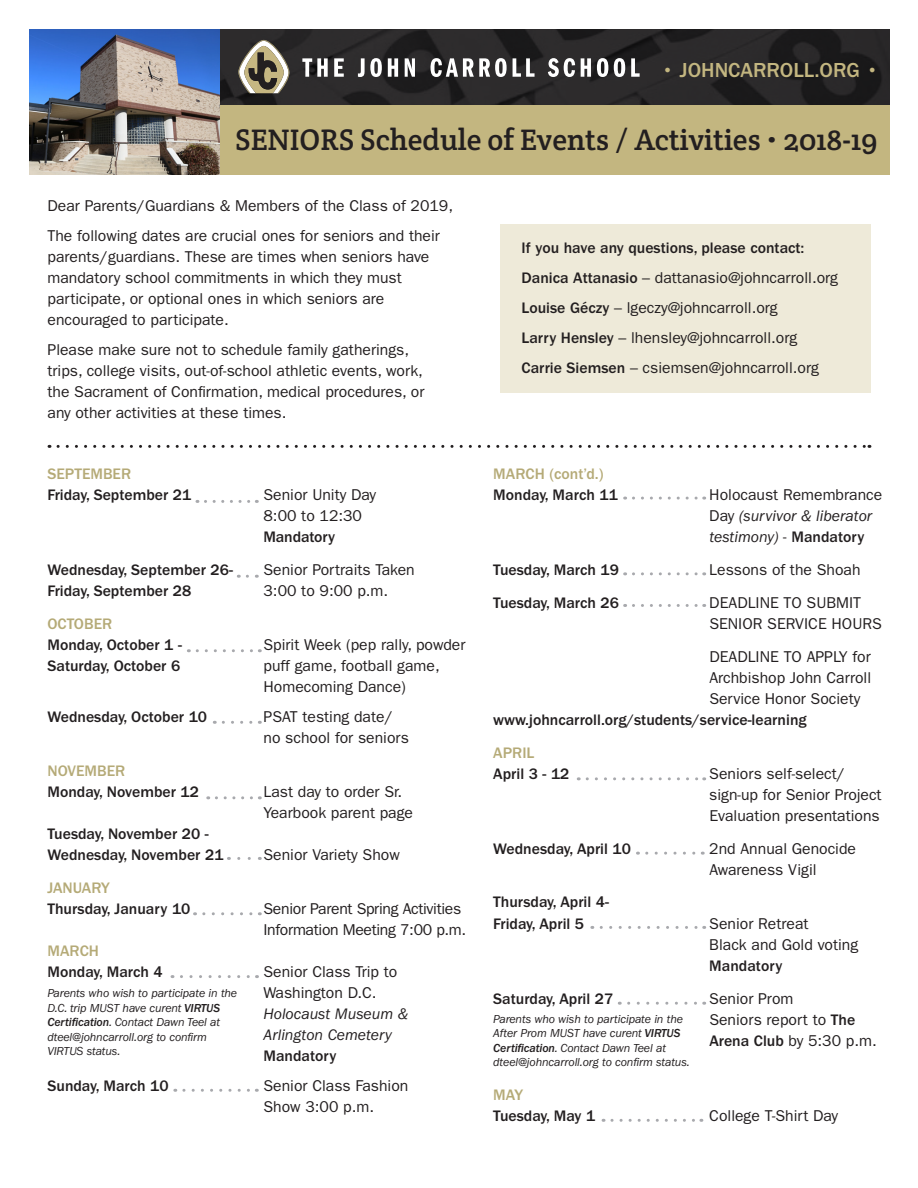
<style>
.page{position:relative;width:918px;height:1188px;background:#fff}
.page>*{position:absolute;margin:0;border:0;box-sizing:border-box;transform-origin:0 0}
.t1{font:30px "Crete Round";color:#231f20}
.t2{font:500 21px "ITC Franklin Gothic Std";color:#c3b680}
.t3{font:15.75px/21px "ITC Franklin Gothic Std";color:#231f20}
.t4{font:500 15.75px "ITC Franklin Gothic Std";color:#231f20}
.t5{font:italic 15.75px/21px "ITC Franklin Gothic Std";color:#231f20}
.t6{font:500 15.75px "ITC Franklin Gothic Std";color:#b5aa77}
.t7{font:15.75px/21px "ITC Franklin Gothic Std";letter-spacing:-.02em;color:#231f20}
.t8{font:italic 12px/14.4px "ITC Franklin Gothic Std";letter-spacing:-.01em;color:#231f20}
.s1{font-family:"ITC Franklin Gothic Std Med It";font-style:normal}
.s2{font-weight:500}
.s3{font-style:normal}
.s4{font-weight:500;font-style:normal}
</style>
<div class="page">
<div style="left:500px;top:224px;width:370px;height:168px;background:#eeead9"></div>
<img style="left:219px;top:29px;width:671px;height:76px">
<svg style="left:302px;top:58px;width:26px;height:19px"></svg>
<svg style="left:334px;top:58px;width:10px;height:19px"></svg>
<svg style="left:358px;top:58px;width:24px;height:19px"></svg>
<svg style="left:388px;top:58px;width:10px;height:19px"></svg>
<svg style="left:405px;top:58px;width:10px;height:19px"></svg>
<svg style="left:431px;top:58px;width:76px;height:19px"></svg>
<svg style="left:513px;top:58px;width:22px;height:19px"></svg>
<svg style="left:548px;top:58px;width:27px;height:19px"></svg>
<svg style="left:581px;top:58px;width:10px;height:19px"></svg>
<svg style="left:597px;top:58px;width:11px;height:19px"></svg>
<svg style="left:614px;top:58px;width:11px;height:19px"></svg>
<svg style="left:631px;top:58px;width:9px;height:19px"></svg>
<svg style="left:238px;top:40px;width:52px;height:53px"></svg>
<div style="left:29px;top:105px;width:861px;height:70px;background:#c3b680"></div>
<img style="left:29px;top:29px;width:190px;height:146px">
<svg style="left:58px;top:445px;width:812px;height:3px"></svg>
<svg style="left:612px;top:1119px;width:90px;height:3px"></svg>
<svg style="left:629px;top:1002px;width:76px;height:3px"></svg>
<svg style="left:601px;top:926px;width:104px;height:3px"></svg>
<svg style="left:647px;top:852px;width:56px;height:3px"></svg>
<svg style="left:587px;top:777px;width:118px;height:3px"></svg>
<svg style="left:633px;top:572px;width:72px;height:3px"></svg>
<svg style="left:633px;top:604px;width:72px;height:3px"></svg>
<svg style="left:633px;top:497px;width:72px;height:3px"></svg>
<svg style="left:205px;top:500px;width:52px;height:3px"></svg>
<svg style="left:247px;top:575px;width:10px;height:3px"></svg>
<svg style="left:197px;top:649px;width:63px;height:3px"></svg>
<svg style="left:223px;top:721px;width:37px;height:3px"></svg>
<svg style="left:216px;top:796px;width:44px;height:3px"></svg>
<svg style="left:239px;top:857px;width:21px;height:3px"></svg>
<svg style="left:204px;top:912px;width:56px;height:3px"></svg>
<svg style="left:181px;top:975px;width:76px;height:3px"></svg>
<svg style="left:184px;top:1089px;width:73px;height:3px"></svg>
<p class="t2" style="left:662px;top:58px;width:218px">• JOHNCARROLL.ORG •</p>
<p class="t1" style="left:235px;top:121px;width:644px">SENIORS Schedule of Events / Activities • 2018-19</p>
<p class="t3" style="left:48px;top:195px;width:407px">Dear Parents/Guardians &amp; Members of the Class of 2019,</p>
<p class="t3" style="left:48px;top:225px;width:394px">The following dates are crucial ones for seniors and their parents/guardians. These are times when seniors have mandatory school commitments in which they must participate, or optional ones in which seniors are encouraged to participate.</p>
<p class="t3" style="left:48px;top:339px;width:378px">Please make sure not to schedule family gatherings, trips, college visits, out-of-school athletic events, work, the Sacrament of Confirmation, medical procedures, or any other activities at these times.</p>
<p class="t6" style="left:48px;top:465px;width:85px">SEPTEMBER</p>
<p class="t4" style="left:48px;top:486px;width:145px">Friday, September 21</p>
<p class="t3" style="left:264px;top:484px;width:114px">Senior Unity Day<br>8:00 to 12:30</p>
<p class="t4" style="left:264px;top:528px;width:73px">Mandatory</p>
<p class="t4" style="left:48px;top:561px;width:187px">Wednesday, September 26-</p>
<p class="t3" style="left:264px;top:559px;width:153px">Senior Portraits Taken</p>
<p class="t4" style="left:48px;top:582px;width:145px">Friday, September 28</p>
<p class="t3" style="left:264px;top:580px;width:126px">3:00 to 9:00 p.m.</p>
<p class="t6" style="left:48px;top:615px;width:66px">OCTOBER</p>
<p class="t4" style="left:48px;top:636px;width:136px">Monday, October 1 -</p>
<p class="t3" style="left:264px;top:634px;width:203px">Spirit Week (pep rally, powder</p>
<p class="t4" style="left:48px;top:657px;width:134px">Saturday, October 6</p>
<p class="t3" style="left:264px;top:655px;width:178px">puff game, football game,<br>Homecoming Dance)</p>
<p class="t4" style="left:48px;top:708px;width:161px">Wednesday, October 10</p>
<p class="t3" style="left:264px;top:706px;width:147px">PSAT testing date/ no school for seniors</p>
<p class="t6" style="left:48px;top:762px;width:79px">NOVEMBER</p>
<p class="t4" style="left:48px;top:783px;width:153px">Monday, November 12</p>
<p class="t3" style="left:264px;top:781px;width:140px">Last day to order Sr.</p>
<p class="t3" style="left:264px;top:802px;width:151px">Yearbook parent page</p>
<p class="t4" style="left:48px;top:825px;width:163px">Tuesday, November 20 -</p>
<p class="t4" style="left:48px;top:846px;width:178px">Wednesday, November 21</p>
<p class="t3" style="left:264px;top:844px;width:138px">Senior Variety Show</p>
<p class="t6" style="left:48px;top:879px;width:64px">JANUARY</p>
<p class="t4" style="left:48px;top:900px;width:144px">Thursday, January 10</p>
<p class="t7" style="left:264px;top:898px;width:204px">Senior Parent Spring Activities<br>Information Meeting 7:00 p.m.</p>
<p class="t6" style="left:48px;top:942px;width:53px">MARCH</p>
<p class="t4" style="left:48px;top:963px;width:117px">Monday, March 4</p>
<p class="t3" style="left:264px;top:961px;width:135px">Senior Class Trip to<br>Washington D.C.</p>
<p class="t5" style="left:264px;top:1004px;width:146px">Holocaust Museum &amp;<br>Arlington Cemetery</p>
<p class="t4" style="left:264px;top:1047px;width:74px">Mandatory</p>
<p class="t4" style="left:48px;top:1077px;width:123px">Sunday, March 10</p>
<p class="t3" style="left:264px;top:1075px;width:146px">Senior Class Fashion<br>Show 3:00 p.m.</p>
<p class="t8" style="left:48px;top:986px;width:191px">Parents who wish to participate in the<br>D.C. trip MUST have curent <span class="s1">VIRTUS<br>Certification</span>. Contact Dawn Teel at dteel@johncarroll.org to confirm<br>VIRTUS status.</p>
<p class="t4" style="left:522px;top:239px;width:284px">If you have any questions, please contact:</p>
<p class="t3" style="left:522px;top:268px;width:318px"><span class="s2">Danica Attanasio</span> – dattanasio@johncarroll.org</p>
<p class="t3" style="left:522px;top:298px;width:258px"><span class="s2">Louise Géczy</span> – lgeczy@johncarroll.org</p>
<p class="t3" style="left:522px;top:328px;width:277px"><span class="s2">Larry Hensley</span> – lhensley@johncarroll.org</p>
<p class="t3" style="left:522px;top:358px;width:299px"><span class="s2">Carrie Siemsen</span> – csiemsen@johncarroll.org</p>
<p class="t6" style="left:493px;top:465px;width:112px">MARCH (cont’d.)</p>
<p class="t4" style="left:493px;top:486px;width:126px">Monday, March 11</p>
<p class="t5" style="left:709px;top:485px;width:174px"><span class="s3">Holocaust Remembrance<br>Day</span> (survivor &amp; liberator testimony) <span class="s3">-</span> <span class="s4">Mandatory</span></p>
<p class="t4" style="left:493px;top:561px;width:127px">Tuesday, March 19</p>
<p class="t3" style="left:709px;top:559px;width:153px">Lessons of the Shoah</p>
<p class="t4" style="left:493px;top:594px;width:127px">Tuesday, March 26</p>
<p class="t3" style="left:709px;top:592px;width:174px">DEADLINE TO SUBMIT<br>SENIOR SERVICE HOURS</p>
<p class="t3" style="left:709px;top:646px;width:163px;text-align:justify">DEADLINE TO APPLY for Archbishop John Carroll Service Honor Society</p>
<p class="t4" style="left:493px;top:711px;width:315px">www.johncarroll.org/students/service-learning</p>
<p class="t6" style="left:493px;top:744px;width:43px">APRIL</p>
<p class="t4" style="left:493px;top:765px;width:78px">April 3 - 12</p>
<p class="t3" style="left:709px;top:763px;width:174px">Seniors self-select/ sign-up for Senior Project<br>Evaluation presentations</p>
<p class="t4" style="left:493px;top:840px;width:139px">Wednesday, April 10</p>
<p class="t3" style="left:709px;top:838px;width:148px">2nd Annual Genocide<br>Awareness Vigil</p>
<p class="t4" style="left:493px;top:893px;width:117px">Thursday, April 4-</p>
<p class="t4" style="left:493px;top:915px;width:92px">Friday, April 5</p>
<p class="t3" style="left:709px;top:913px;width:150px">Senior Retreat<br>Black and Gold voting</p>
<p class="t4" style="left:709px;top:957px;width:74px">Mandatory</p>
<p class="t4" style="left:493px;top:990px;width:122px">Saturday, April 27</p>
<p class="t3" style="left:709px;top:988px;width:86px">Senior Prom</p>
<p class="t3" style="left:709px;top:1009px;width:169px">Seniors report to <span class="s2">The<br>Arena Club</span> by 5:30 p.m.</p>
<p class="t8" style="left:493px;top:1012px;width:198px">Parents who wish to participate in the After Prom MUST have curent <span class="s1">VIRTUS Certification</span>. Contact Dawn Teel at dteel@johncarroll.org to confirm status.</p>
<p class="t6" style="left:493px;top:1086px;width:31px">MAY</p>
<p class="t4" style="left:493px;top:1107px;width:104px">Tuesday, May 1</p>
<p class="t3" style="left:709px;top:1105px;width:130px">College T-Shirt Day</p>
</div>
